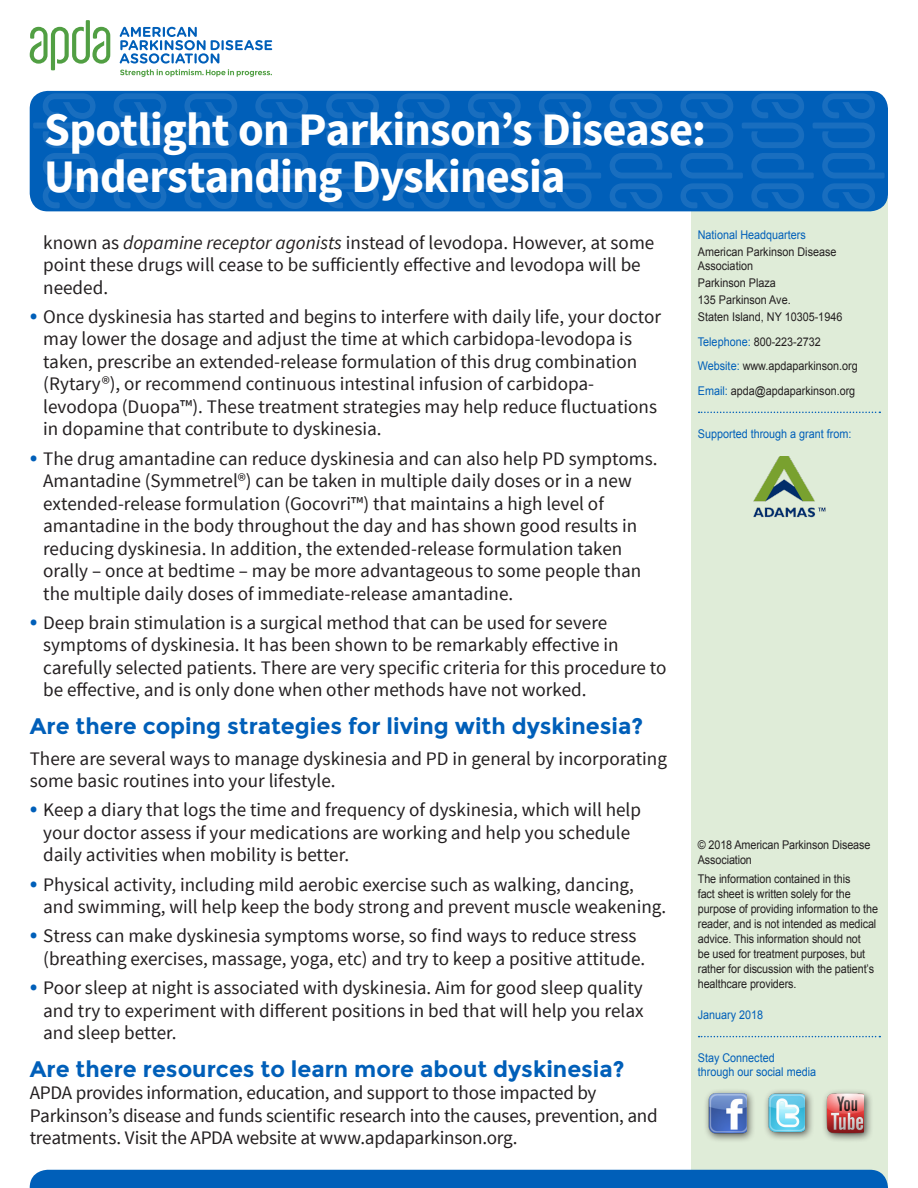
<style>
.page{position:relative;width:918px;height:1188px;background:#fff}
.page>*{position:absolute;margin:0;border:0;box-sizing:border-box;transform-origin:0 0}
.Lead-in_Text_12_75_1{font:700 46.5px/46.5px "Source Sans Pro";letter-spacing:-.015em;color:#fff}
.Subhead_15_16{font:700 22.5px "Montserrat";color:#005fb9}
.Lead-in_Text_12_75_1-2{font:19.2px/22.5px "Source Sans Pro";color:#231f20}
.Text{font:19.2px/22.5px "Source Sans Pro";color:#231f20}
.Copyright_Test{font:12px/15px "Arial";letter-spacing:-.01em;color:#231f20;scale:.9 1}
.Sidebar_Text{font:12px/13.5px "Arial";color:#231f20;scale:.9 1}
.Sidebar_Head{font:12px/13.5px "Arial";color:#005fb9;scale:.9 1}
.Sidebar_Head-2{font:12px "Arial";color:#231f20;scale:.9 1}
.Last_Update{font:12px "Arial";color:#005fb9;scale:.9 1}
.s1{font-style:italic}
.s2{font-size:25.5px;color:#005fb9}
.s3{color:#005fb9}
</style>
<div class="page">
<div style="left:691px;top:197px;width:197px;height:973px;background:#dfecd8"></div>
<svg style="left:699px;top:412px;width:181px;height:1px"></svg>
<div style="left:703px;top:1088px;width:53px;height:55px;background:#231f20;opacity:.75"></div>
<img style="left:707px;top:1093px;width:39px;height:43px">
<div style="left:821px;top:1088px;width:53px;height:55px;background:#231f20;opacity:.75"></div>
<img style="left:825px;top:1093px;width:39px;height:43px">
<div style="left:763px;top:1088px;width:52px;height:53px;background:#231f20;opacity:.75"></div>
<img style="left:766px;top:1093px;width:39px;height:42px">
<svg style="left:699px;top:1036px;width:181px;height:1px"></svg>
<div style="left:30px;top:91px;width:858px;height:120px;background:#005fb9;border-radius:18px"></div>
<svg style="left:120px;top:27px;width:152px;height:50px"></svg>
<svg style="left:30px;top:20px;width:80px;height:50px"></svg>
<svg style="left:33px;top:93px;width:852px;height:116px"></svg>
<div style="left:30px;top:1170px;width:858px;height:18px;background:#005fb9"></div>
<img style="left:734px;top:457px;width:105px;height:79px">
<p class="Lead-in_Text_12_75_1" style="left:44px;top:108px;width:663px">Spotlight on Parkinson’s Disease:<br>Understanding Dyskinesia</p>
<p class="Lead-in_Text_12_75_1-2" style="left:43px;top:231px;width:613px">known as <span class="s1">dopamine receptor agonists</span> instead of levodopa. However, at some point these drugs will cease to be sufficiently effective and levodopa will be needed.</p>
<p class="Lead-in_Text_12_75_1-2" style="left:43px;top:306px;width:619px;text-indent:-14px"><span class="s2">•</span> Once dyskinesia has started and begins to interfere with daily life, your doctor may lower the dosage and adjust the time at which carbidopa-levodopa is taken, prescribe an extended-release formulation of this drug combination (Rytary®), or recommend continuous intestinal infusion of carbidopa&shy;levodopa (Duopa™). These treatment strategies may help reduce fluctuations in dopamine that contribute to dyskinesia.</p>
<p class="Lead-in_Text_12_75_1-2" style="left:43px;top:447px;width:616px;text-indent:-14px"><span class="s2">•</span> The drug amantadine can reduce dyskinesia and can also help PD symptoms.<br>Amantadine (Symmetrel®) can be taken in multiple daily doses or in a new extended-release formulation (Gocovri™) that maintains a high level of amantadine in the body throughout the day and has shown good results in reducing dyskinesia. In addition, the extended-release formulation taken orally – once at bedtime – may be more advantageous to some people than the multiple daily doses of immediate-release amantadine.</p>
<p class="Lead-in_Text_12_75_1-2" style="left:43px;top:612px;width:625px;text-indent:-14px"><span class="s2">•</span> Deep brain stimulation is a surgical method that can be used for severe symptoms of dyskinesia. It has been shown to be remarkably effective in carefully selected patients. There are very specific criteria for this procedure to be effective, and is only done when other methods have not worked.</p>
<p class="Subhead_15_16" style="left:30px;top:713px;width:615px">Are there coping strategies for living with dyskinesia?</p>
<p class="Text" style="left:30px;top:747px;width:639px">There are several ways to manage dyskinesia and PD in general by incorporating some basic routines into your lifestyle.</p>
<p class="Lead-in_Text_12_75_1-2" style="left:43px;top:799px;width:599px;text-indent:-14px"><span class="s2">•</span> Keep a diary that logs the time and frequency of dyskinesia, which will help your doctor assess if your medications are working and help you schedule daily activities when mobility is better.</p>
<p class="Lead-in_Text_12_75_1-2" style="left:43px;top:873px;width:625px;text-indent:-14px"><span class="s2">•</span> Physical activity, including mild aerobic exercise such as walking, dancing, and swimming, will help keep the body strong and prevent muscle weakening.</p>
<p class="Lead-in_Text_12_75_1-2" style="left:43px;top:925px;width:604px;text-indent:-14px"><span class="s2">•</span> Stress can make dyskinesia symptoms worse, so find ways to reduce stress (breathing exercises, massage, yoga, etc) and try to keep a positive attitude.</p>
<p class="Lead-in_Text_12_75_1-2" style="left:43px;top:977px;width:602px;text-align:justify;text-indent:-14px"><span class="s2">•</span> Poor sleep at night is associated with dyskinesia. Aim for good sleep quality and try to experiment with different positions in bed that will help you relax and sleep better.</p>
<p class="Subhead_15_16" style="left:30px;top:1055px;width:596px">Are there resources to learn more about dyskinesia?</p>
<p class="Lead-in_Text_12_75_1-2" style="left:30px;top:1082px;width:630px">APDA provides information, education, and support to those impacted by<br>Parkinson’s disease and funds scientific research into the causes, prevention, and treatments. Visit the APDA website at www.apdaparkinson.org.</p>
<p class="Sidebar_Head" style="left:698px;top:228px;width:122px">National Headquarters</p>
<p class="Sidebar_Text" style="left:698px;top:245px;width:156px">American Parkinson Disease<br>Association</p>
<p class="Sidebar_Text" style="left:698px;top:276px;width:88px">Parkinson Plaza</p>
<p class="Sidebar_Text" style="left:698px;top:293px;width:105px">135 Parkinson Ave.</p>
<p class="Sidebar_Text" style="left:698px;top:310px;width:162px">Staten Island, NY 10305-1946</p>
<p class="Sidebar_Head-2" style="left:698px;top:334px;width:138px"><span class="s3">Telephone:</span> 800-223-2732</p>
<p class="Sidebar_Head-2" style="left:698px;top:358px;width:179px"><span class="s3">Website:</span> www.apdaparkinson.org</p>
<p class="Sidebar_Head-2" style="left:698px;top:383px;width:176px"><span class="s3">Email:</span> apda@apdaparkinson.org</p>
<p class="Sidebar_Head" style="left:698px;top:427px;width:172px">Supported through a grant from:</p>
<p class="Copyright_Test" style="left:698px;top:837px;width:193px">© 2018 American Parkinson Disease<br>Association</p>
<p class="Copyright_Test" style="left:698px;top:871px;width:202px">The information contained in this<br>fact sheet is written solely for the purpose of providing information to the reader, and is not intended as medical advice. This information should not<br>be used for treatment purposes, but rather for discussion with the patient’s healthcare providers.</p>
<p class="Last_Update" style="left:698px;top:1007px;width:74px">January 2018</p>
<p class="Sidebar_Head" style="left:698px;top:1051px;width:133px">Stay Connected<br>through our social media</p>
</div>
